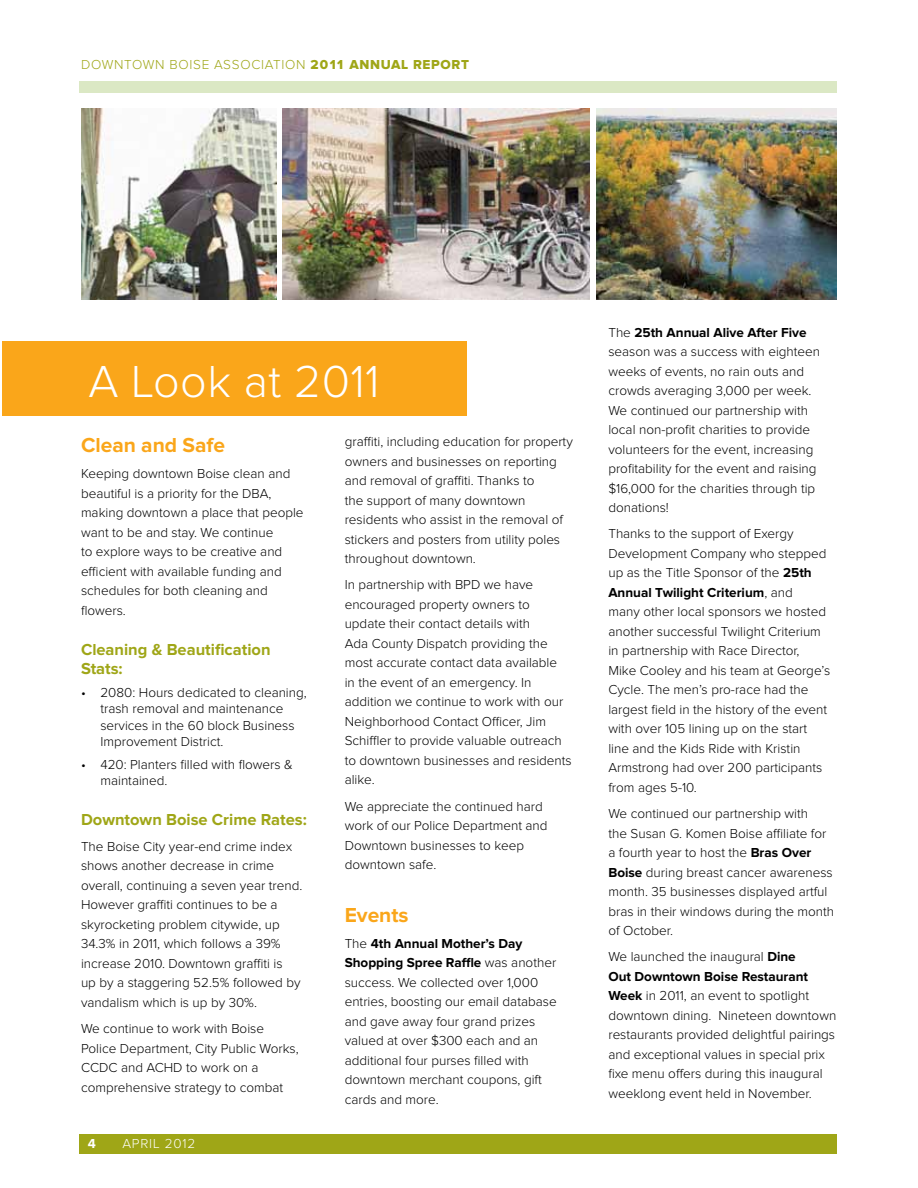
<style>
.page{position:relative;width:918px;height:1188px;background:#fff}
.page>*{position:absolute;margin:0;border:0;box-sizing:border-box;transform-origin:0 0}
.t1{font:300 46.5px "Proxima Nova";letter-spacing:.01em;color:#fff}
.t2{font:700 21px "Proxima Nova";color:#faa61a}
.t3{font:700 16.5px/19.5px "Proxima Nova";color:#9fa617}
.t4{font:300 13.5px/19.5px "Proxima Nova";color:#000}
.t5{font:300 13.5px "Proxima Nova";letter-spacing:.05em;color:#9fa617}
.t6{font:300 13.5px "Proxima Nova";letter-spacing:.06em;color:#fff}
.t7{font:700 13.5px "Proxima Nova";color:#fff}
.s1{font-family:"Proxima Nova Extrabld";font-weight:400}
.s2{font-weight:700}
</style>
<div class="page">
<div style="left:80px;top:1134px;width:757px;height:19px;background:#9fa617"></div>
<div style="left:80px;top:81px;width:757px;height:12px;background:#dbe8c4"></div>
<img style="left:283px;top:108px;width:306px;height:192px">
<img style="left:81px;top:108px;width:195px;height:192px">
<div style="left:2px;top:341px;width:464px;height:74px;background:#faa61a"></div>
<img style="left:596px;top:108px;width:241px;height:192px">
<p class="t5" style="left:81px;top:58px;width:390px">DOWNTOWN BOISE ASSOCIATION <span class="s1">2011 ANNUAL REPORT</span></p>
<h1 class="t1" style="left:88px;top:360px;width:293px">A Look at 2011</h1>
<h2 class="t2" style="left:81px;top:436px;width:146px">Clean and Safe</h2>
<p class="t4" style="left:81px;top:465px;width:224px">Keeping downtown Boise clean and beautiful is a priority for the DBA, making downtown a place that people want to be and stay. We continue<br>to explore ways to be creative and efficient with available funding and schedules for both cleaning and flowers.</p>
<p class="t3" style="left:81px;top:640px;width:191px">Cleaning &amp; Beautification<br>Stats:</p>
<p class="t4" style="left:100px;top:685px;width:208px;line-height:16.2px;text-indent:-19px">• 2080: Hours dedicated to cleaning, trash removal and maintenance services in the 60 block Business<br>Improvement District.</p>
<p class="t4" style="left:100px;top:757px;width:194px;line-height:16.2px;text-indent:-19px">• 420: Planters filled with flowers &amp; maintained.</p>
<p class="t3" style="left:81px;top:810px;width:227px">Downtown Boise Crime Rates:</p>
<p class="t4" style="left:81px;top:837px;width:223px">The Boise City year-end crime index shows another decrease in crime overall, continuing a seven year trend.<br>However graffiti continues to be a skyrocketing problem citywide, up 34.3% in 2011, which follows a 39% increase 2010. Downtown graffiti is<br>up by a staggering 52.5% followed by vandalism which is up by 30%.</p>
<p class="t4" style="left:81px;top:1019px;width:219px">We continue to work with Boise<br>Police Department, City Public Works,<br>CCDC and ACHD to work on a comprehensive strategy to combat</p>
<p class="t7" style="left:88px;top:1137px;width:10px">4</p>
<p class="t6" style="left:122px;top:1137px;width:74px">APRIL 2012</p>
<p class="t4" style="left:345px;top:432px;width:230px">graffiti, including education for property owners and businesses on reporting and removal of graffiti. Thanks to<br>the support of many downtown residents who assist in the removal of stickers and posters from utility poles throughout downtown.</p>
<p class="t4" style="left:345px;top:576px;width:229px">In partnership with BPD we have encouraged property owners to update their contact details with<br>Ada County Dispatch providing the most accurate contact data available<br>in the event of an emergency. In addition we continue to work with our<br>Neighborhood Contact Officer, Jim<br>Schiffler to provide valuable outreach to downtown businesses and residents alike.</p>
<p class="t4" style="left:345px;top:797px;width:204px">We appreciate the continued hard work of our Police Department and<br>Downtown businesses to keep downtown safe.</p>
<h2 class="t2" style="left:345px;top:905px;width:65px">Events</h2>
<p class="t4" style="left:345px;top:934px;width:214px">The <span class="s2">4th Annual Mother’s Day<br>Shopping Spree Raffle</span> was another success. We collected over 1,000 entries, boosting our email database and gave away four grand prizes valued at over $300 each and an additional four purses filled with downtown merchant coupons, gift cards and more.</p>
<p class="t4" style="left:608px;top:323px;width:213px">The <span class="s2">25th Annual Alive After Five </span>season was a success with eighteen weeks of events, no rain outs and crowds averaging 3,000 per week.<br>We continued our partnership with local non-profit charities to provide volunteers for the event, increasing profitability for the event and raising $16,000 for the charities through tip donations!</p>
<p class="t4" style="left:608px;top:525px;width:224px">Thanks to the support of Exergy Development Company who stepped up as the Title Sponsor of the <span class="s2">25th Annual Twilight Criterium</span>, and<br>many other local sponsors we hosted another successful Twilight Criterium in partnership with Race Director, Mike Cooley and his team at George’s Cycle. The men’s pro-race had the largest field in the history of the event with over 105 lining up on the start line and the Kids Ride with Kristin Armstrong had over 200 participants from ages 5-10.</p>
<p class="t4" style="left:608px;top:804px;width:227px">We continued our partnership with<br>the Susan G. Komen Boise affiliate for a fourth year to host the <span class="s2">Bras Over Boise</span> during breast cancer awareness month. 35 businesses displayed artful bras in their windows during the month of October.</p>
<p class="t4" style="left:608px;top:948px;width:229px">We launched the inaugural <span class="s2">Dine<br>Out Downtown Boise Restaurant Week</span> in 2011, an event to spotlight downtown dining. Nineteen downtown restaurants provided delightful pairings and exceptional values in special prix fixe menu offers during this inaugural weeklong event held in November.</p>
</div>
